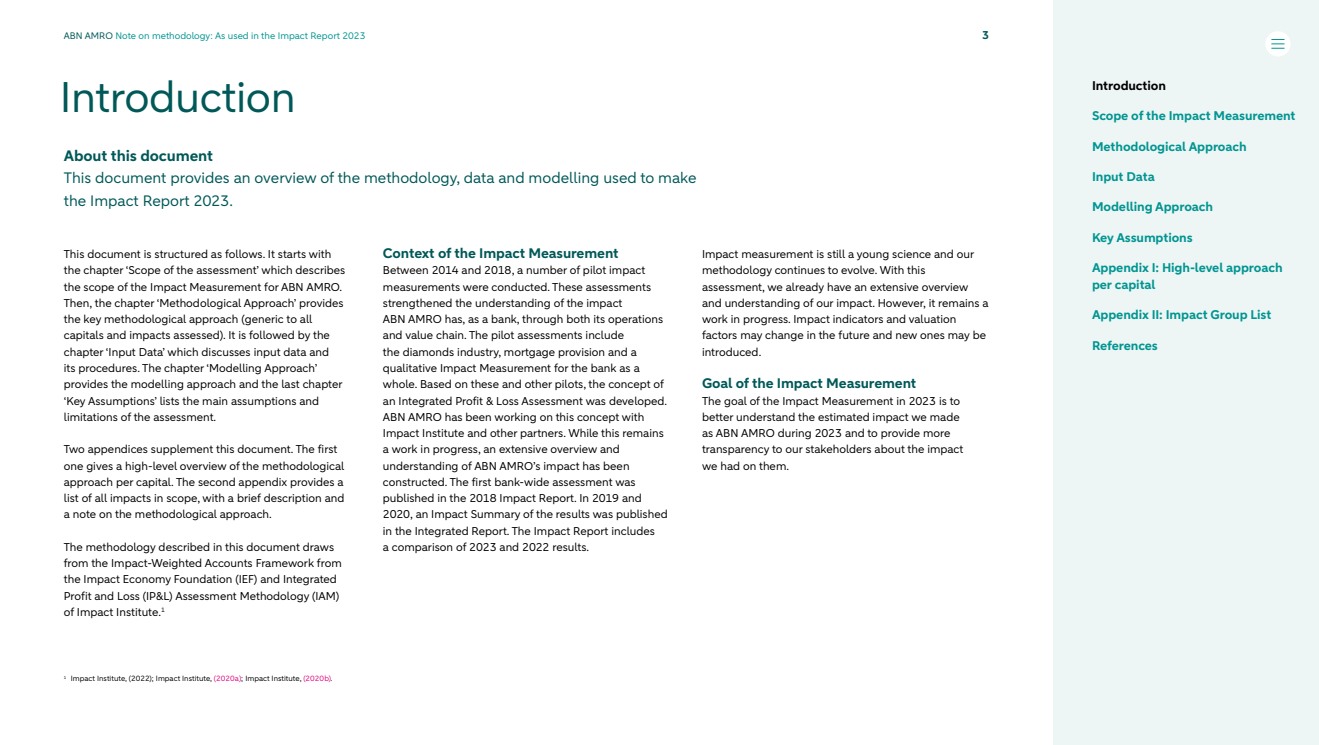
<style>
.page{position:relative;width:1319px;height:745px;background:#fff}
.page>*{position:absolute;margin:0;border:0;box-sizing:border-box;transform-origin:0 0}
.t1{font:42.5px "ABNAMRO Sans";letter-spacing:-.01em;color:#005858}
.t2{font:15px/22.5px "ABNAMRO Sans";color:#005858}
.t3{font:700 15px "ABNAMRO Sans";letter-spacing:-.01em;color:#005858}
.t4{font:700 13.75px "ABNAMRO Sans";letter-spacing:-.01em;color:#005858}
.t5{font:700 12.5px/16.2px "ABNAMRO Sans";letter-spacing:-.01em;color:#009591}
.t6{font:700 12.5px "ABNAMRO Sans";letter-spacing:-.01em;color:#000}
.t7{font:11.25px/16.2px "ABNAMRO Sans";color:#000}
.t8{font:700 11.25px "ABNAMRO Sans";color:#005858}
.t9{font:9.38px "ABNAMRO Sans";color:#009591}
.t10{font:7.5px "ABNAMRO Sans";color:#000}
.s1{color:#005858}
.s2{color:#e3007c}
</style>
<div class="page">
<div style="left:1053px;top:0;width:265px;height:744px;background:#eef5f5"></div>
<div style="left:1264px;top:31px;width:26px;height:25px;background:#fff;border-radius:50%"></div>
<svg style="left:1271px;top:39px;width:13px;height:10px"></svg>
<p class="t9" style="left:64px;top:29px;width:303px"><span class="s1">ABN AMRO</span> Note on methodology: As used in the Impact Report 2023</p>
<p class="t8" style="left:982px;top:27px;width:8px">3</p>
<h1 class="t1" style="left:60px;top:69px;width:237px">Introduction</h1>
<h2 class="t3" style="left:64px;top:145px;width:151px">About this document</h2>
<h2 class="t2" style="left:64px;top:167px;width:634px">This document provides an overview of the methodology, data and modelling used to make the Impact Report 2023.</h2>
<p class="t7" style="left:64px;top:246px;width:283px">This document is structured as follows. It starts with the chapter ‘Scope of the assessment’ which describes the scope of the Impact Measurement for ABN AMRO.<br>Then, the chapter ‘Methodological Approach’ provides the key methodological approach (generic to all capitals and impacts assessed). It is followed by the chapter ‘Input Data’ which discusses input data and<br>its procedures. The chapter ‘Modelling Approach’ provides the modelling approach and the last chapter ‘Key Assumptions’ lists the main assumptions and limitations of the assessment.</p>
<p class="t7" style="left:64px;top:441px;width:282px">Two appendices supplement this document. The first one gives a high-level overview of the methodological approach per capital. The second appendix provides a list of all impacts in scope, with a brief description and a note on the methodological approach.</p>
<p class="t7" style="left:64px;top:538px;width:279px">The methodology described in this document draws from the Impact-Weighted Accounts Framework from the Impact Economy Foundation (IEF) and Integrated Profit and Loss (IP&amp;L) Assessment Methodology (IAM) of Impact Institute.<sup>1</sup></p>
<p class="t10" style="left:64px;top:673px;width:270px"><sup>1</sup> Impact Institute, (2022); Impact Institute, <span class="s2">(2020a)</span>; Impact Institute, <span class="s2">(2020b)</span>.</p>
<p class="t4" style="left:383px;top:244px;width:237px">Context of the Impact Measurement</p>
<p class="t7" style="left:383px;top:262px;width:286px">Between 2014 and 2018, a number of pilot impact measurements were conducted. These assessments strengthened the understanding of the impact<br>ABN AMRO has, as a bank, through both its operations and value chain. The pilot assessments include<br>the diamonds industry, mortgage provision and a qualitative Impact Measurement for the bank as a whole. Based on these and other pilots, the concept of an Integrated Profit &amp; Loss Assessment was developed.<br>ABN AMRO has been working on this concept with Impact Institute and other partners. While this remains a work in progress, an extensive overview and understanding of ABN AMRO’s impact has been constructed. The first bank-wide assessment was published in the 2018 Impact Report. In 2019 and 2020, an Impact Summary of the results was published in the Integrated Report. The Impact Report includes<br>a comparison of 2023 and 2022 results.</p>
<p class="t7" style="left:702px;top:246px;width:288px">Impact measurement is still a young science and our methodology continues to evolve. With this assessment, we already have an extensive overview and understanding of our impact. However, it remains a work in progress. Impact indicators and valuation factors may change in the future and new ones may be introduced.</p>
<p class="t4" style="left:702px;top:374px;width:216px">Goal of the Impact Measurement</p>
<p class="t7" style="left:702px;top:392px;width:263px">The goal of the Impact Measurement in 2023 is to better understand the estimated impact we made as ABN AMRO during 2023 and to provide more transparency to our stakeholders about the impact we had on them.</p>
<p class="t6" style="left:1091px;top:77px;width:75px">Introduction</p>
<p class="t5" style="left:1091px;top:108px;width:205px">Scope of the Impact Measurement</p>
<p class="t5" style="left:1091px;top:138px;width:156px">Methodological Approach</p>
<p class="t5" style="left:1091px;top:169px;width:64px">Input Data</p>
<p class="t5" style="left:1091px;top:199px;width:123px">Modelling Approach</p>
<p class="t5" style="left:1091px;top:229px;width:102px">Key Assumptions</p>
<p class="t5" style="left:1091px;top:260px;width:192px">Appendix I: High-level approach per capital</p>
<p class="t5" style="left:1091px;top:307px;width:181px">Appendix II: Impact Group List</p>
<p class="t5" style="left:1091px;top:337px;width:67px">References</p>
</div>
